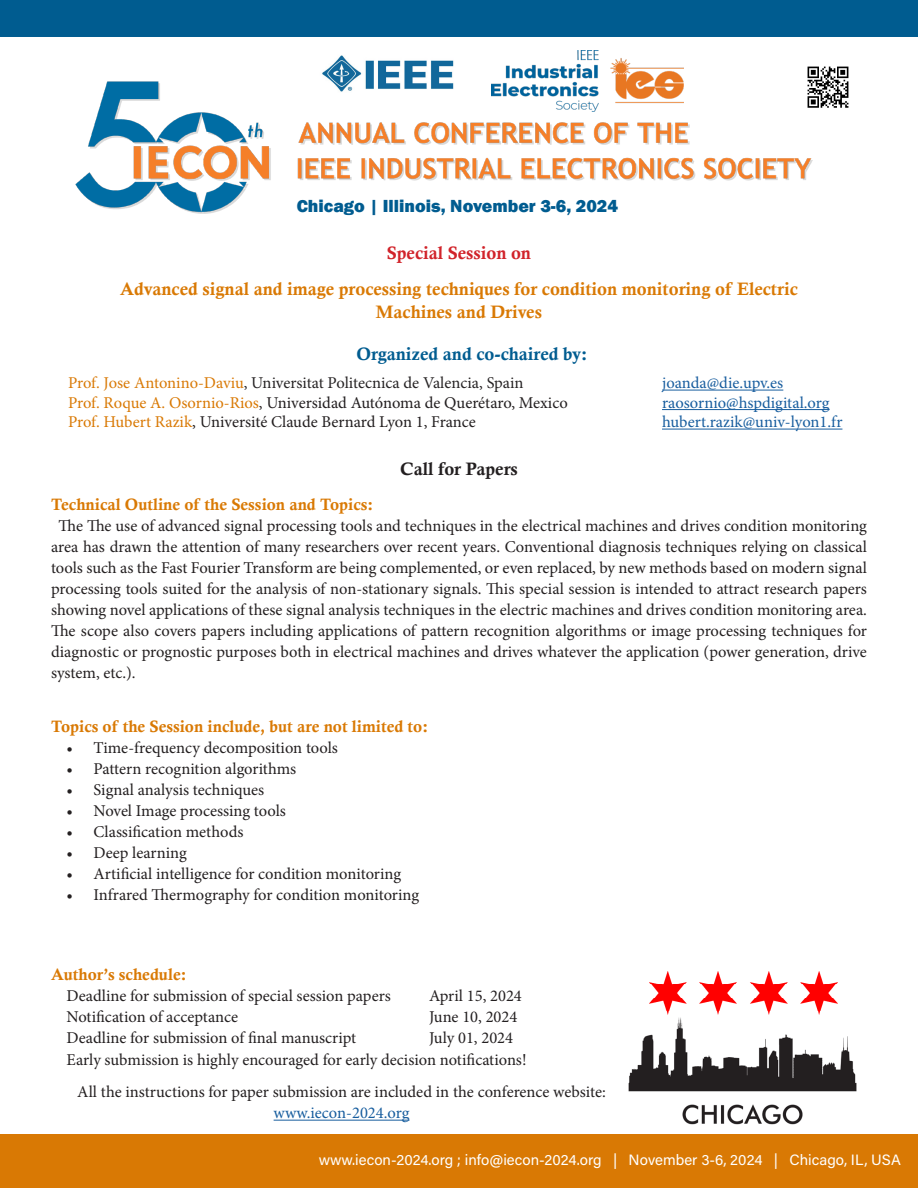
<style>
.page{position:relative;width:918px;height:1188px;background:#fff}
.page>*{position:absolute;margin:0;border:0;box-sizing:border-box;transform-origin:0 0}
.t1{font:18px/22.5px "Calis MT Bol";color:#d97904;text-align:center}
.t2{font:800 18px "Franklin Gothic";color:#005c90}
.t3{font:18px "Calis MT Bol";color:#005c90}
.t4{font:18px "Calis MT Bol";color:#d1232a}
.t5{font:18px "Calis MT Bol";color:#231f20}
.t6{font:16.5px/21px "Minion Pro";color:#231f20;text-align:justify}
.t7{font:16.5px "Calis MT Bol";color:#d97904}
.t8{font:16.5px "Minion Pro";color:#175d9e}
.t9{font:16.5px "Minion Pro";letter-spacing:-.005em;color:#262324}
.t10{font:16.5px "Minion Pro";color:#195e9f}
.Paragraph{font:15px "Acumin Variable Concept";color:#fff}
.s1{color:#d97a07}
.s2{color:#d97904}
</style>
<div class="page">
<div style="left:1px;top:1135px;width:916px;height:52px;background:#d97904"></div>
<div style="left:0;top:1134px;width:918px;height:54px;border:2px solid #d97904"></div>
<img style="left:75px;top:80px;width:738px;height:134px">
<hr style="left:662px;top:390px;width:121px;height:1px;background:#195e9f">
<hr style="left:662px;top:409px;width:168px;height:1px;background:#175d9e">
<hr style="left:662px;top:429px;width:180px;height:1px;background:#175d9e">
<img style="left:315px;top:55px;width:146px;height:47px">
<img style="left:492px;top:51px;width:191px;height:61px">
<img style="left:802px;top:66px;width:47px;height:46px">
<div style="left:1px;top:1px;width:916px;height:35px;background:#005c90"></div>
<div style="left:0;top:0;width:918px;height:37px;border:2px solid #005c90"></div>
<hr style="left:274px;top:1120px;width:135px;height:1px;background:#175d9e">
<img style="left:628px;top:1017px;width:229px;height:108px">
<img style="left:650px;top:972px;width:187px;height:43px">
<p class="t2" style="left:297px;top:194px;width:323px">Chicago | Illinois, November 3-6, 2024</p>
<p class="t4" style="left:387px;top:242px;width:146px">Special Session on</p>
<p class="t1" style="left:120px;top:278px;width:679px">Advanced signal and image processing techniques for condition monitoring of Electric<br>Machines and Drives</p>
<p class="t3" style="left:356px;top:344px;width:233px">Organized and co-chaired by:</p>
<p class="t9" style="left:68px;top:372px;width:457px"><span class="s1">Prof. Jose Antonino-Daviu</span>, Universitat Politecnica de Valencia, Spain</p>
<p class="t10" style="left:662px;top:372px;width:123px">joanda@die.upv.es</p>
<p class="t6" style="left:68px;top:392px;width:501px"><span class="s2">Prof. Roque A. Osornio-Rios</span>, Universidad Autónoma de Querétaro, Mexico</p>
<p class="t8" style="left:662px;top:392px;width:169px">raosornio@hspdigital.org</p>
<p class="t6" style="left:68px;top:412px;width:409px"><span class="s2">Prof. Hubert Razik</span>, Université Claude Bernard Lyon 1, France</p>
<p class="t8" style="left:662px;top:411px;width:182px">hubert.razik@univ-lyon1.fr</p>
<p class="t5" style="left:400px;top:459px;width:119px">Call for Papers</p>
<p class="t7" style="left:51px;top:495px;width:324px">Technical Outline of the Session and Topics:</p>
<p class="t6" style="left:51px;top:516px;width:818px;text-indent:8px">The The use of advanced signal processing tools and techniques in the electrical machines and drives condition monitoring area has drawn the attention of many researchers over recent years. Conventional diagnosis techniques relying on classical tools such as the Fast Fourier Transform are being complemented, or even replaced, by new methods based on modern signal processing tools suited for the analysis of non-stationary signals. This special session is intended to attract research papers showing novel applications of these signal analysis techniques in the electric machines and drives condition monitoring area.<br>The scope also covers papers including applications of pattern recognition algorithms or image processing techniques for diagnostic or prognostic purposes both in electrical machines and drives whatever the application (power generation, drive system, etc.).</p>
<p class="t7" style="left:51px;top:717px;width:379px">Topics of the Session include, but are not limited to:</p>
<p class="t6" style="left:67px;top:738px;width:273px">• Time-frequency decomposition tools</p>
<p class="t6" style="left:67px;top:759px;width:231px">• Pattern recognition algorithms</p>
<p class="t6" style="left:67px;top:780px;width:199px">• Signal analysis techniques</p>
<p class="t6" style="left:67px;top:801px;width:221px">• Novel Image processing tools</p>
<p class="t6" style="left:67px;top:822px;width:178px">• Classification methods</p>
<p class="t6" style="left:67px;top:843px;width:122px">• Deep learning</p>
<p class="t6" style="left:67px;top:864px;width:336px">• Artificial intelligence for condition monitoring</p>
<p class="t6" style="left:67px;top:885px;width:354px">• Infrared Thermography for condition monitoring</p>
<p class="t7" style="left:51px;top:965px;width:137px">Author’s schedule:</p>
<p class="t6" style="left:67px;top:985px;width:326px">Deadline for submission of special session papers</p>
<p class="t6" style="left:429px;top:985px;width:94px">April 15, 2024</p>
<p class="t6" style="left:67px;top:1006px;width:173px">Notification of acceptance</p>
<p class="t6" style="left:429px;top:1006px;width:90px">June 10, 2024</p>
<p class="t6" style="left:67px;top:1027px;width:291px">Deadline for submission of final manuscript</p>
<p class="t6" style="left:429px;top:1027px;width:86px">July 01, 2024</p>
<p class="t6" style="left:67px;top:1050px;width:462px">Early submission is highly encouraged for early decision notifications!</p>
<p class="t6" style="left:77px;top:1082px;width:530px">All the instructions for paper submission are included in the conference website:</p>
<p class="t8" style="left:274px;top:1102px;width:137px">www.iecon-2024.org</p>
<p class="Paragraph" style="left:319px;top:1149px;width:584px">www.iecon-2024.org ; info@iecon-2024.org | November 3-6, 2024 | Chicago, IL, USA</p>
</div>
